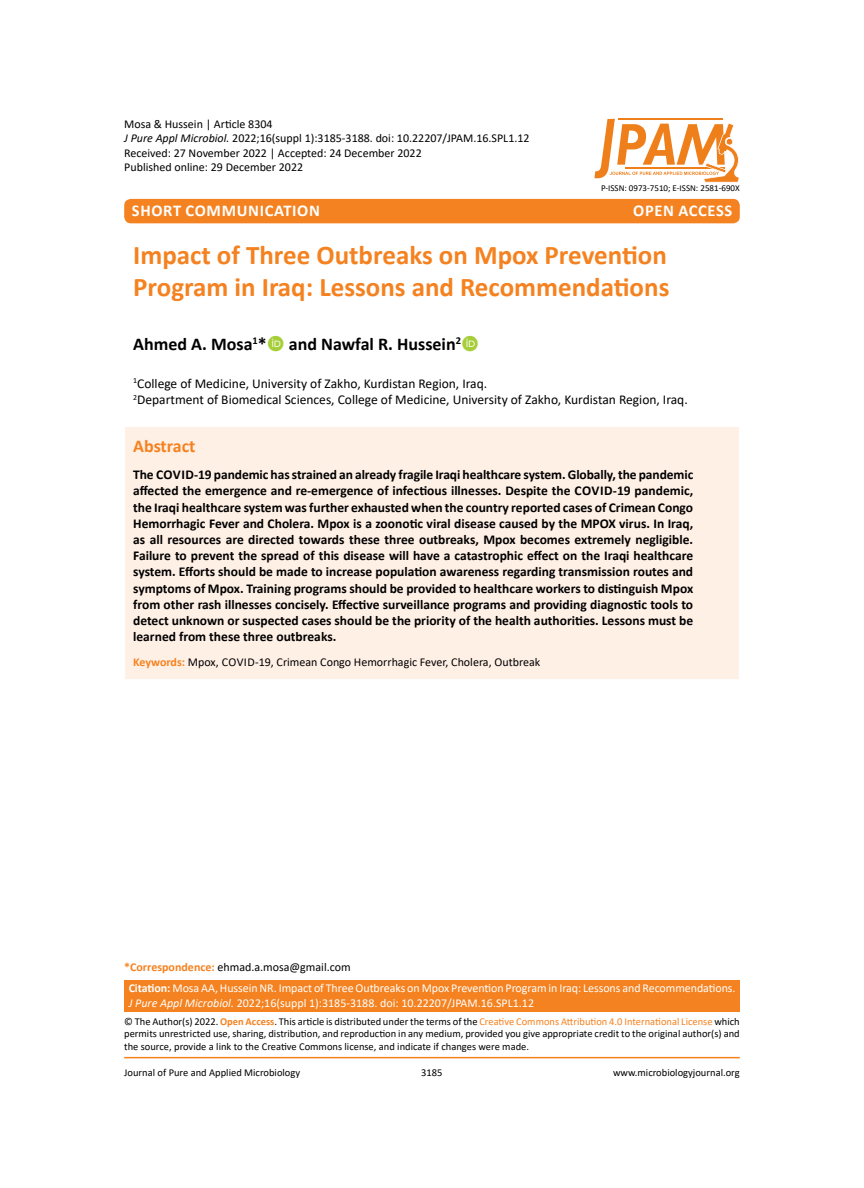
<style>
.page{position:relative;width:864px;height:1188px;background:#fff}
.page>*{position:absolute;margin:0;border:0;box-sizing:border-box;transform-origin:0 0}
.t1{font:700 27px/32.4px "Calibri";color:#f58220}
.t2{font:700 18px "Calibri";color:#000}
.t3{font:700 18px "Calibri";color:#f58220}
.t4{font:700 16.5px "Calibri";letter-spacing:.04em;color:#fff}
.t5{font:700 13.5px/16.2px "Calibri";color:#000;text-align:justify}
.t6{font:13.5px/16.2px "Calibri";color:#000}
.t7{font:12px/14.4px "Calibri";color:#000}
.t8{font:12px/14.4px "Calibri";letter-spacing:-.005em;color:#fff}
.t9{font:10.5px/12.6px "Calibri";color:#000;text-align:justify}
.t10{font:9px "Calibri";color:#000}
.s1{font-style:italic}
.s2{font-weight:700;color:#f58220}
.s3{font-weight:700}
.s4{color:#f58220}
</style>
<div class="page">
<div style="left:124px;top:426px;width:616px;height:254px;background:#fff0e6;border:1px solid #fff"></div>
<div style="left:124px;top:980px;width:616px;height:31px;background:#f58220"></div>
<hr style="left:124px;top:1057px;width:616px;height:1px;background:#f58220">
<div style="left:124px;top:199px;width:616px;height:24px;background:#f58220;border-radius:7px"></div>
<svg style="left:594px;top:119px;width:146px;height:64px"></svg>
<p class="t7" style="left:124px;top:116px;width:407px">Mosa &amp; Hussein | Article 8304<br><span class="s1">J Pure Appl Microbiol.</span> 2022;16(suppl 1):3185-3188. doi: 10.22207/JPAM.16.SPL1.12<br>Received: 27 November 2022 | Accepted: 24 December 2022<br>Published online: 29 December 2022</p>
<p class="t4" style="left:132px;top:198px;width:190px">SHORT COMMUNICATION</p>
<p class="t4" style="left:633px;top:198px;width:101px">OPEN ACCESS</p>
<p class="t10" style="left:601px;top:182px;width:140px">P-ISSN: 0973-7510; E-ISSN: 2581-690X</p>
<h1 class="t1" style="left:133px;top:238px;width:538px">Impact of Three Outbreaks on Mpox Prevention<br>Program in Iraq: Lessons and Recommendations</h1>
<h2 class="t2" style="left:133px;top:331px;width:329px">Ahmed A. Mosa<sup>1</sup>* and Nawfal R. Hussein<sup>2</sup></h2>
<p class="t6" style="left:133px;top:375px;width:556px"><sup>1</sup>College of Medicine, University of Zakho, Kurdistan Region, Iraq.<br><sup>2</sup>Department of Biomedical Sciences, College of Medicine, University of Zakho, Kurdistan Region, Iraq.</p>
<h2 class="t3" style="left:133px;top:434px;width:64px">Abstract</h2>
<p class="t5" style="left:133px;top:466px;width:562px">The Covi d-19 pandemic has strained an already fragile Iraqi healthcare system. Globally, the pandemic affected the emergence and re-emergence of infectious illnesses. Despite the Covi d-19 pandemic, the Iraqi healthcare system was further exhausted when the country reported cases of Crimean Congo Hemorrhagic Fever and Cholera. Mpox is a zoonotic viral disease caused by the MPOX virus. In Iraq, as all resources are directed towards these three outbreaks, Mpox becomes extremely negligible.<br>Failure to prevent the spread of this disease will have a catastrophic effect on the Iraqi healthcare system. Efforts should be made to increase population awareness regarding transmission routes and symptoms of Mpox. Training programs should be provided to healthcare workers to distinguish Mpox from other rash illnesses concisely. Effective surveillance programs and providing diagnostic tools to detect unknown or suspected cases should be the priority of the health authorities. Lessons must be learned from these three outbreaks.</p>
<p class="t7" style="left:133px;top:655px;width:409px"><span class="s2">Keywords:</span> Mpox, Covid-19, Crimean Congo Hemorrhagic Fever, Cholera, Outbreak</p>
<p class="t7" style="left:124px;top:960px;width:228px"><span class="s2">*Correspondence:</span> ehmad.a.mosa@gmail.com</p>
<p class="t8" style="left:129px;top:981px;width:608px"><span class="s3">Citation:</span> Mosa AA, Hussein NR. Impact of Three Outbreaks on Mpox Prevention Program in Iraq: Lessons and Recommendations.<br><span class="s1">J Pure Appl Microbiol.</span> 2022;16(suppl 1):3185-3188. doi: 10.22207/JPAM.16.SPL1.12</p>
<p class="t9" style="left:124px;top:1015px;width:617px">© The Author(s) 2022. <span class="s2">Open Access</span>. This article is distributed under the terms of the <span class="s4">Creative Commons Attribution 4.0 International License</span> which permits unrestricted use, sharing, distribution, and reproduction in any medium, provided you give appropriate credit to the original author(s) and the source, provide a link to the Creative Commons license, and indicate if changes were made.</p>
<p class="t9" style="left:124px;top:1066px;width:177px">Journal of Pure and Applied Microbiology</p>
<p class="t9" style="left:421px;top:1066px;width:23px">3185</p>
<p class="t9" style="left:613px;top:1066px;width:128px">www.microbiologyjournal.org</p>
</div>
